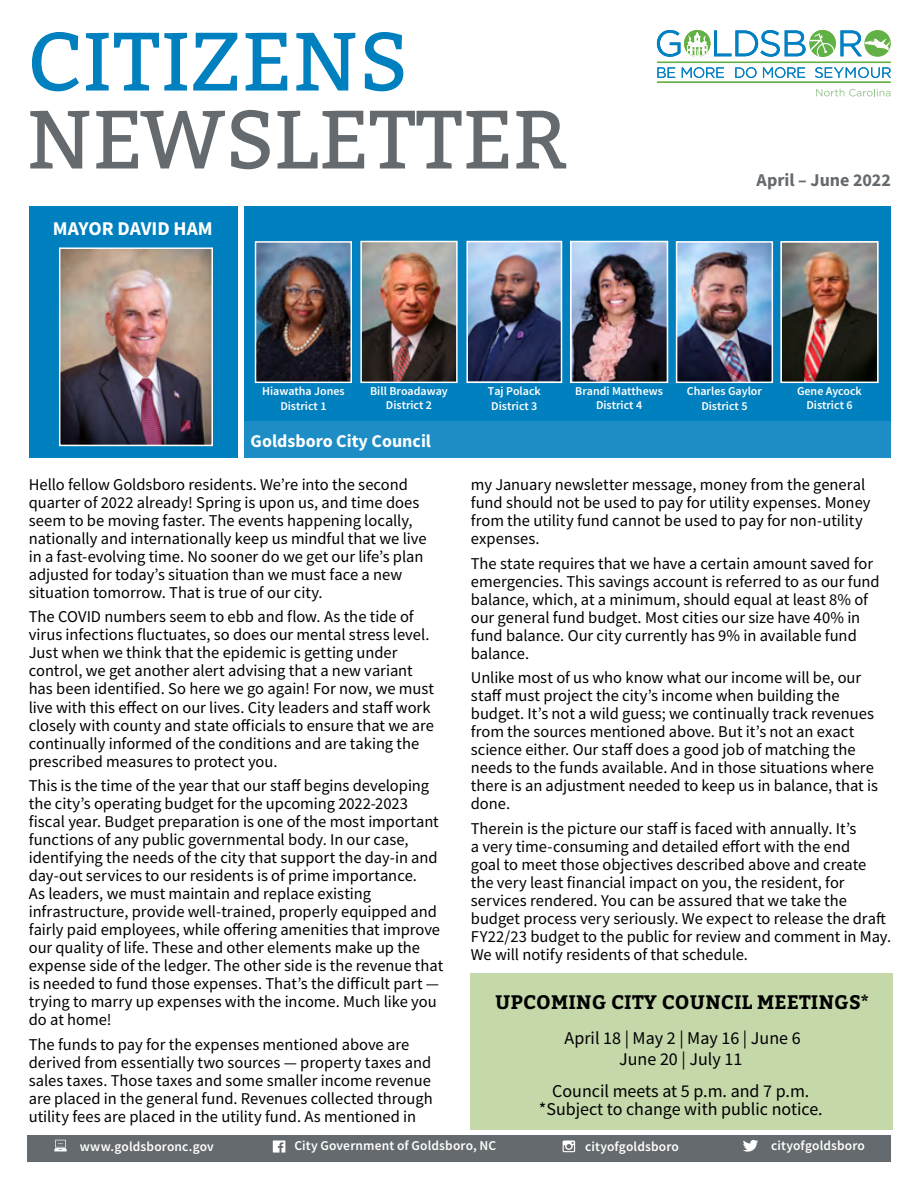
<style>
.page{position:relative;width:918px;height:1188px;background:#fff}
.page>*{position:absolute;margin:0;border:0;box-sizing:border-box;transform-origin:0 0}
.t1{font:82.5px "Bitter";color:#646a6e}
.t2{font:82.5px "Bitter";letter-spacing:.01em;color:#0080be}
.t3{font:700 19.5px "Bitter";letter-spacing:.01em;color:#000}
.t4{font:700 19.5px "Source Sans Pro";color:#fff}
.t5{font:18px/21.6px "Source Sans Pro";color:#000;text-align:center}
.t6{font:700 18px "Source Sans Pro";color:#fff}
.t7{font:700 18px "Source Sans Pro";color:#646a6e}
.t8{font:16.5px/18px "Source Sans Pro";color:#000}
.t9{font:600 13.5px "Source Sans Pro";letter-spacing:.01em;color:#fff}
.t10{font:600 12px/14.4px "Source Sans Pro";color:#fff;text-align:center}
</style>
<div class="page">
<div style="left:27px;top:1135px;width:864px;height:27px;background:#646a6e"></div>
<svg style="left:743px;top:1140px;width:15px;height:12px"></svg>
<div style="left:244px;top:206px;width:647px;height:251px;background:#0080be"></div>
<img style="left:258px;top:244px;width:91px;height:136px">
<div style="left:255px;top:241px;width:97px;height:142px;border:2px solid #fff"></div>
<img style="left:363px;top:244px;width:92px;height:136px">
<div style="left:360px;top:241px;width:98px;height:142px;border:2px solid #fff"></div>
<img style="left:469px;top:244px;width:90px;height:136px">
<div style="left:466px;top:241px;width:96px;height:142px;border:2px solid #fff"></div>
<img style="left:573px;top:244px;width:92px;height:136px">
<div style="left:570px;top:241px;width:98px;height:142px;border:2px solid #fff"></div>
<img style="left:679px;top:244px;width:91px;height:136px">
<div style="left:676px;top:241px;width:97px;height:142px;border:2px solid #fff"></div>
<img style="left:783px;top:244px;width:93px;height:136px">
<div style="left:780px;top:241px;width:99px;height:142px;border:2px solid #fff"></div>
<div style="left:244px;top:421px;width:647px;height:36px;background:#1c8dc5"></div>
<div style="left:470px;top:974px;width:423px;height:156px;background:#c5d8aa"></div>
<div style="left:29px;top:206px;width:209px;height:252px;background:#0080be"></div>
<img style="left:62px;top:250px;width:148px;height:193px">
<div style="left:59px;top:247px;width:154px;height:199px;border:2px solid #fff"></div>
<svg style="left:54px;top:1140px;width:13px;height:11px"></svg>
<svg style="left:684px;top:30px;width:26px;height:27px"></svg>
<svg style="left:657px;top:30px;width:23px;height:27px"></svg>
<hr style="left:657px;top:62px;width:234px;height:1px;background:#62b146">
<hr style="left:657px;top:81px;width:234px;height:2px;background:#62b146">
<svg style="left:682px;top:67px;width:42px;height:11px"></svg>
<svg style="left:735px;top:67px;width:22px;height:11px"></svg>
<svg style="left:763px;top:67px;width:42px;height:11px"></svg>
<svg style="left:815px;top:67px;width:76px;height:11px"></svg>
<svg style="left:809px;top:30px;width:27px;height:27px"></svg>
<svg style="left:656px;top:67px;width:19px;height:16px"></svg>
<svg style="left:714px;top:30px;width:120px;height:27px"></svg>
<svg style="left:688px;top:32px;width:17px;height:11px"></svg>
<svg style="left:841px;top:30px;width:50px;height:26px"></svg>
<svg style="left:816px;top:89px;width:74px;height:7px"></svg>
<svg style="left:273px;top:1141px;width:12px;height:12px"></svg>
<svg style="left:563px;top:1140px;width:12px;height:12px"></svg>
<h1 class="t2" style="left:27px;top:9px;width:383px">CITIZENS</h1>
<h1 class="t1" style="left:27px;top:87px;width:541px">NEWSLETTER</h1>
<p class="t4" style="left:53px;top:215px;width:161px">MAYOR DAVID HAM</p>
<p class="t7" style="left:757px;top:167px;width:136px">April – June 2022</p>
<p class="t10" style="left:262px;top:384px;width:84px">Hiawatha Jones<br>District 1</p>
<p class="t10" style="left:370px;top:384px;width:79px">Bill Broadaway<br>District 2</p>
<p class="t10" style="left:488px;top:384px;width:55px;text-align:left">Taj Polack<br>District 3</p>
<p class="t10" style="left:575px;top:384px;width:89px">Brandi Matthews<br>District 4</p>
<p class="t10" style="left:687px;top:384px;width:77px">Charles Gaylor<br>District 5</p>
<p class="t10" style="left:797px;top:384px;width:66px">Gene Aycock<br>District 6</p>
<p class="t6" style="left:251px;top:429px;width:182px">Goldsboro City Council</p>
<p class="t8" style="left:29px;top:475px;width:399px">Hello fellow Goldsboro residents. We’re into the second quarter of 2022 already! Spring is upon us, and time does seem to be moving faster. The events happening locally, nationally and internationally keep us mindful that we live in a fast-evolving time. No sooner do we get our life’s plan adjusted for today’s situation than we must face a new situation tomorrow. That is true of our city.</p>
<p class="t8" style="left:29px;top:608px;width:407px">The COVID numbers seem to ebb and flow. As the tide of virus infections fluctuates, so does our mental stress level.<br>Just when we think that the epidemic is getting under control, we get another alert advising that a new variant has been identified. So here we go again! For now, we must live with this effect on our lives. City leaders and staff work closely with county and state officials to ensure that we are continually informed of the conditions and are taking the prescribed measures to protect you.</p>
<p class="t8" style="left:29px;top:777px;width:416px">This is the time of the year that our staff begins developing the city’s operating budget for the upcoming 2022-2023 fiscal year. Budget preparation is one of the most important functions of any public governmental body. In our case, identifying the needs of the city that support the day-in and day-out services to our residents is of prime importance.<br>As leaders, we must maintain and replace existing infrastructure, provide well-trained, properly equipped and fairly paid employees, while offering amenities that improve our quality of life. These and other elements make up the expense side of the ledger. The other side is the revenue that is needed to fund those expenses. That’s the difficult part — trying to marry up expenses with the income. Much like you do at home!</p>
<p class="t8" style="left:29px;top:1035px;width:405px">The funds to pay for the expenses mentioned above are derived from essentially two sources — property taxes and sales taxes. Those taxes and some smaller income revenue are placed in the general fund. Revenues collected through utility fees are placed in the utility fund. As mentioned in</p>
<p class="t8" style="left:471px;top:475px;width:401px">my January newsletter message, money from the general fund should not be used to pay for utility expenses. Money from the utility fund cannot be used to pay for non-utility expenses.</p>
<p class="t8" style="left:471px;top:554px;width:410px">The state requires that we have a certain amount saved for emergencies. This savings account is referred to as our fund balance, which, at a minimum, should equal at least 8% of our general fund budget. Most cities our size have 40% in fund balance. Our city currently has 9% in available fund balance.</p>
<p class="t8" style="left:471px;top:669px;width:409px">Unlike most of us who know what our income will be, our staff must project the city’s income when building the budget. It’s not a wild guess; we continually track revenues from the sources mentioned above. But it’s not an exact science either. Our staff does a good job of matching the needs to the funds available. And in those situations where there is an adjustment needed to keep us in balance, that is done.</p>
<p class="t8" style="left:471px;top:819px;width:422px">Therein is the picture our staff is faced with annually. It’s<br>a very time-consuming and detailed effort with the end<br>goal to meet those objectives described above and create the very least financial impact on you, the resident, for services rendered. You can be assured that we take the budget process very seriously. We expect to release the draft FY22/23 budget to the public for review and comment in May.<br>We will notify residents of that schedule.</p>
<p class="t3" style="left:495px;top:989px;width:375px">UPCOMING CITY COUNCIL MEETINGS*</p>
<p class="t5" style="left:565px;top:1027px;width:238px">April 18 | May 2 | May 16 | June 6<br>June 20 | July 11</p>
<p class="t5" style="left:539px;top:1082px;width:285px;line-height:18px">Council meets at 5 p.m. and 7 p.m. *Subject to change with public notice.</p>
<p class="t9" style="left:80px;top:1137px;width:136px">www.goldsboronc.gov</p>
<p class="t9" style="left:294px;top:1137px;width:203px">City Government of Goldsboro, NC</p>
<p class="t9" style="left:585px;top:1138px;width:95px">cityofgoldsboro</p>
<p class="t9" style="left:771px;top:1136px;width:95px">cityofgoldsboro</p>
</div>
